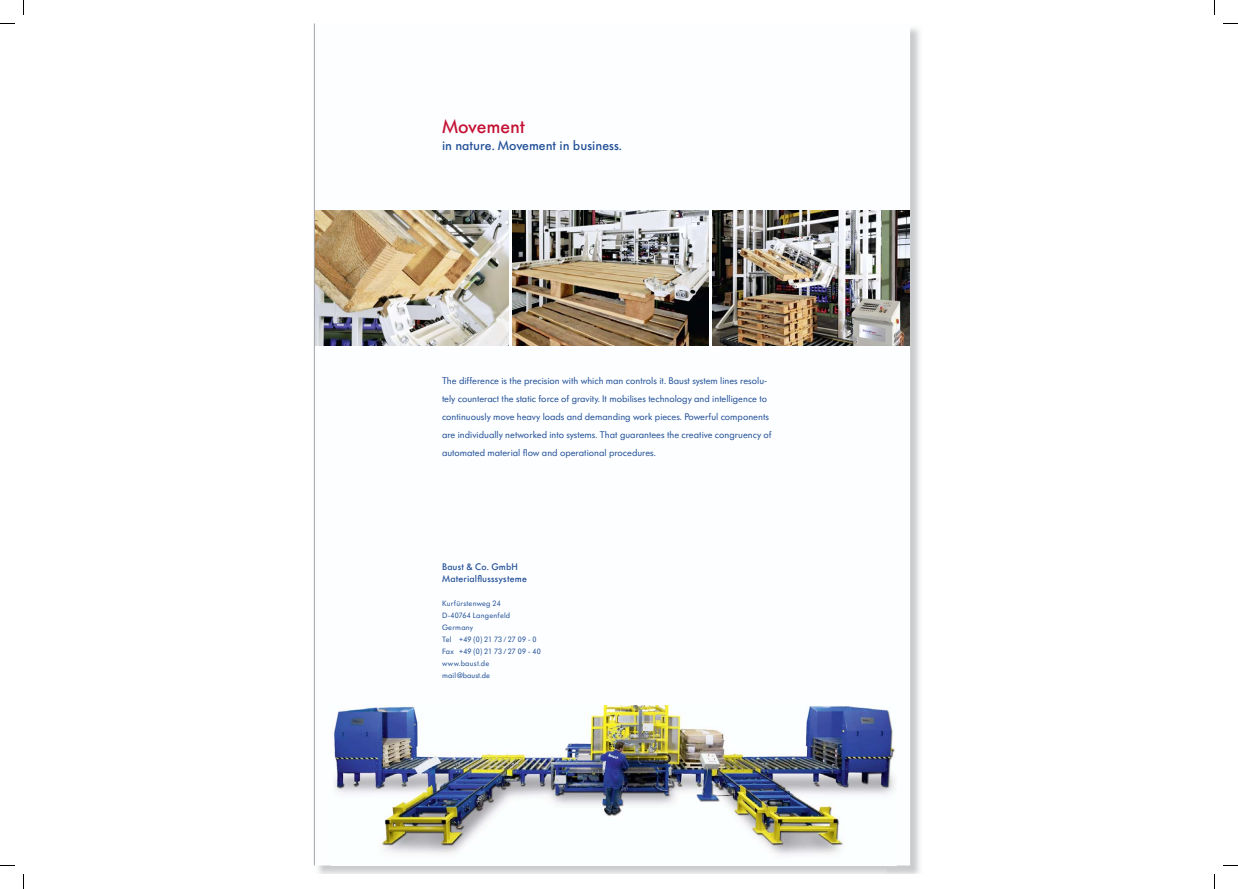
<style>
.page{position:relative;width:1238px;height:889px;background:#fff}
.page>*{position:absolute;margin:0;border:0;box-sizing:border-box;transform-origin:0 0}
.t1{font:500 20px "Futura SB";color:#c31033}
.t2{font:500 14px "Futura SB";color:#1d4d96}
.t3{font:10px/18px "Futura SB";color:#1d4d96}
.t4{font:500 10px/12px "Futura SB";letter-spacing:.015em;color:#1d4d96}
.t5{font:8px/12px "Futura SB";letter-spacing:.02em;color:#1d4d96}
</style>
<div class="page">
<img style="left:331px;top:705px;width:565px;height:161px">
<img style="left:512px;top:211px;width:197px;height:135px">
<img style="left:712px;top:211px;width:198px;height:135px">
<img style="left:315px;top:211px;width:194px;height:135px">
<hr style="left:314px;top:24px;width:1px;height:841px;background:#a3a4a5">
<svg style="left:0;top:23px;width:15px;height:1px"></svg>
<svg style="left:1223px;top:23px;width:15px;height:1px"></svg>
<svg style="left:0;top:865px;width:15px;height:1px"></svg>
<svg style="left:1223px;top:865px;width:15px;height:1px"></svg>
<svg style="left:23px;top:0;width:1px;height:15px"></svg>
<svg style="left:23px;top:874px;width:1px;height:15px"></svg>
<svg style="left:1214px;top:0;width:1px;height:15px"></svg>
<svg style="left:1214px;top:874px;width:1px;height:15px"></svg>
<h1 class="t1" style="left:442px;top:117px;width:85px">Movement</h1>
<h2 class="t2" style="left:442px;top:139px;width:181px">in nature. Movement in business.</h2>
<p class="t3" style="left:442px;top:372px;width:331px">The difference is the precision with which man controls it. Baust system lines resolu&shy;tely counteract the static force of gravity. It mobilises technology and intelligence to continuously move heavy loads and demanding work pieces. Powerful components are individually networked into systems. That guarantees the creative congruency of automated material flow and operational procedures.</p>
<p class="t4" style="left:442px;top:561px;width:86px">Baust &amp; Co. GmbH<br>Materialflusssysteme</p>
<p class="t5" style="left:442px;top:598px;width:100px">Kurfürstenweg 24<br>D-40764 Langenfeld<br>Germany<br>Tel +49 (0) 21 73 / 27 09 - 0<br>Fax +49 (0) 21 73 / 27 09 - 40 www.baust.de<br>mail@baust.de</p>
</div>
